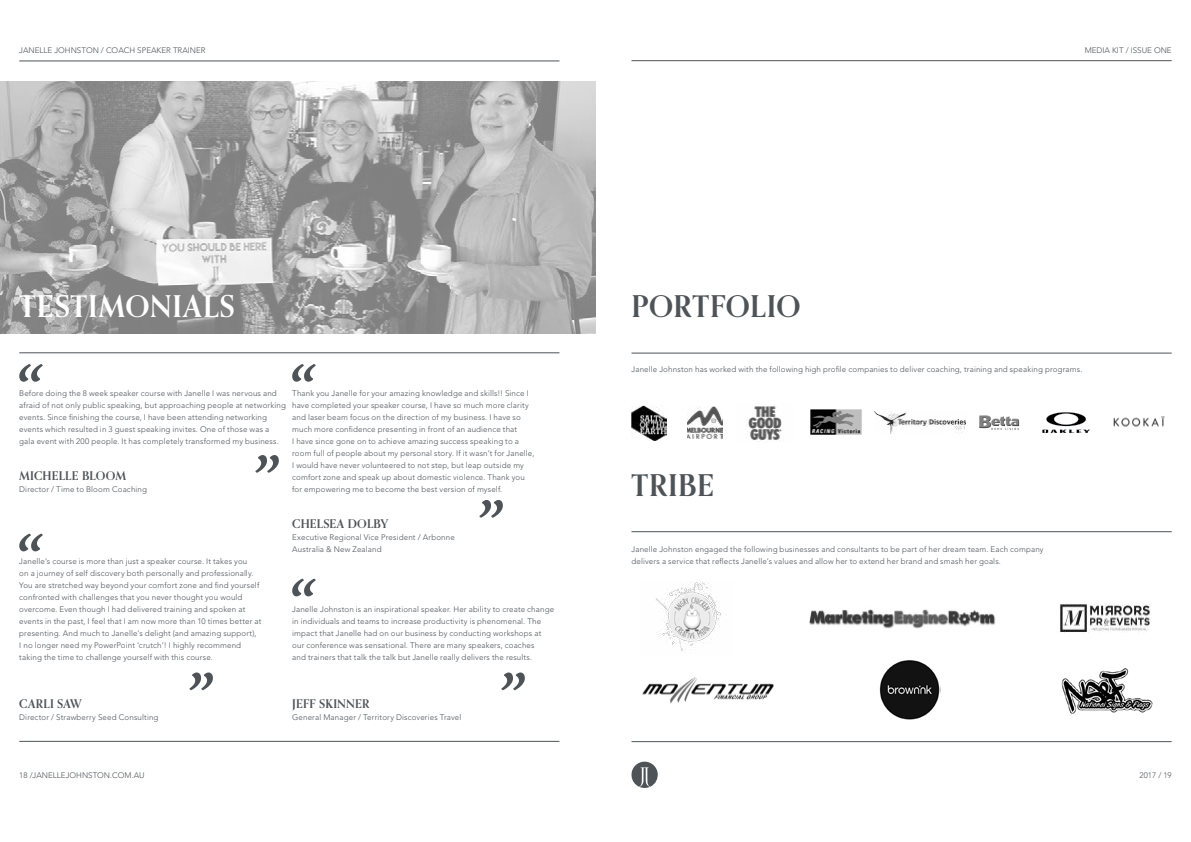
<style>
.page{position:relative;width:1191px;height:842px;background:#fff}
.page>*{position:absolute;margin:0;border:0;box-sizing:border-box;transform-origin:0 0}
.t1{font:700 30px "Orpheus Pro";letter-spacing:.015em;color:#4e5357}
.t2{font:700 30px "Orpheus Pro";letter-spacing:.025em;color:#fff}
.t3{font:700 12px "Orpheus Pro";letter-spacing:.015em;color:#4e5357}
.t4{font:300 8px/12px "Avenir LT Std";letter-spacing:.015em;color:#4e5357}
</style>
<div class="page">
<hr style="left:19px;top:61px;width:540px;height:1px;background:#4e5357">
<hr style="left:631px;top:60px;width:540px;height:1px;background:#4e5357">
<hr style="left:19px;top:741px;width:540px;height:1px;background:#4e5357">
<hr style="left:631px;top:741px;width:540px;height:1px;background:#4e5357">
<svg style="left:631px;top:761px;width:27px;height:27px"></svg>
<img style="left:0;top:82px;width:595px;height:251px">
<hr style="left:19px;top:353px;width:540px;height:1px;background:#4e5357">
<svg style="left:255px;top:455px;width:24px;height:18px"></svg>
<svg style="left:189px;top:672px;width:24px;height:18px"></svg>
<svg style="left:479px;top:500px;width:24px;height:18px"></svg>
<svg style="left:19px;top:364px;width:24px;height:18px"></svg>
<svg style="left:19px;top:533px;width:24px;height:18px"></svg>
<svg style="left:292px;top:364px;width:23px;height:18px"></svg>
<svg style="left:501px;top:672px;width:24px;height:18px"></svg>
<svg style="left:292px;top:578px;width:23px;height:18px"></svg>
<hr style="left:631px;top:353px;width:540px;height:1px;background:#4e5357">
<hr style="left:631px;top:531px;width:540px;height:1px;background:#4e5357">
<img style="left:631px;top:405px;width:36px;height:35px">
<img style="left:687px;top:407px;width:35px;height:32px">
<img style="left:748px;top:404px;width:34px;height:38px">
<img style="left:810px;top:409px;width:52px;height:26px">
<img style="left:874px;top:412px;width:91px;height:22px">
<img style="left:979px;top:415px;width:41px;height:15px">
<img style="left:1113px;top:416px;width:52px;height:11px">
<img style="left:1042px;top:412px;width:48px;height:21px">
<img style="left:1060px;top:604px;width:90px;height:28px">
<img style="left:656px;top:581px;width:65px;height:72px">
<img style="left:809px;top:609px;width:187px;height:20px">
<img style="left:879px;top:660px;width:61px;height:60px">
<img style="left:642px;top:677px;width:132px;height:27px">
<img style="left:1061px;top:668px;width:92px;height:46px">
<p class="t4" style="left:19px;top:45px;width:188px">JANELLE JOHNSTON / COACH SPEAKER TRAINER</p>
<p class="t4" style="left:1084px;top:45px;width:89px">MEDIA KIT / ISSUE ONE</p>
<h1 class="t2" style="left:19px;top:287px;width:217px">TESTIMONIALS</h1>
<p class="t4" style="left:19px;top:387px;width:268px">Before doing the 8 week speaker course with Janelle I was nervous and afraid of not only public speaking, but approaching people at networking events. Since finishing the course, I have been attending networking events which resulted in 3 guest speaking invites. One of those was a gala event with 200 people. It has completely transformed my business.</p>
<p class="t4" style="left:292px;top:387px;width:244px">Thank you Janelle for your amazing knowledge and skills!! Since I have completed your speaker course, I have so much more clarity and laser beam focus on the direction of my business. I have so much more confidence presenting in front of an audience that<br>I have since gone on to achieve amazing success speaking to a room full of people about my personal story. If it wasn’t for Janelle, I would have never volunteered to not step, but leap outside my comfort zone and speak up about domestic violence. Thank you for empowering me to become the best version of myself.</p>
<h2 class="t3" style="left:19px;top:468px;width:108px">MICHELLE BLOOM</h2>
<p class="t4" style="left:19px;top:483px;width:129px">Director / Time to Bloom Coaching</p>
<p class="t4" style="left:19px;top:555px;width:244px">Janelle’s course is more than just a speaker course. It takes you<br>on a journey of self discovery both personally and professionally.<br>You are stretched way beyond your comfort zone and find yourself confronted with challenges that you never thought you would overcome. Even though I had delivered training and spoken at events in the past, I feel that I am now more than 10 times better at presenting. And much to Janelle’s delight (and amazing support),<br>I no longer need my PowerPoint ‘crutch’! I highly recommend taking the time to challenge yourself with this course.</p>
<h2 class="t3" style="left:19px;top:696px;width:64px">CARLI SAW</h2>
<p class="t4" style="left:19px;top:711px;width:141px">Director / Strawberry Seed Consulting</p>
<p class="t4" style="left:19px;top:769px;width:127px">18 /JANELLEJOHNSTON.COM.AU</p>
<h2 class="t3" style="left:292px;top:516px;width:98px">CHELSEA DOLBY</h2>
<p class="t4" style="left:292px;top:531px;width:164px">Executive Regional Vice President / Arbonne<br>Australia &amp; New Zealand</p>
<p class="t4" style="left:292px;top:603px;width:263px">Janelle Johnston is an inspirational speaker. Her ability to create change in individuals and teams to increase productivity is phenomenal. The impact that Janelle had on our business by conducting workshops at our conference was sensational. There are many speakers, coaches<br>and trainers that talk the talk but Janelle really delivers the results.</p>
<h2 class="t3" style="left:292px;top:696px;width:79px">JEFF SKINNER</h2>
<p class="t4" style="left:292px;top:711px;width:171px">General Manager / Territory Discoveries Travel</p>
<h1 class="t1" style="left:631px;top:287px;width:171px">PORTFOLIO</h1>
<p class="t4" style="left:631px;top:363px;width:452px">Janelle Johnston has worked with the following high profile companies to deliver coaching, training and speaking programs.</p>
<h1 class="t1" style="left:631px;top:466px;width:84px">TRIBE</h1>
<p class="t4" style="left:631px;top:543px;width:413px">Janelle Johnston engaged the following businesses and consultants to be part of her dream team. Each company delivers a service that reflects Janelle’s values and allow her to extend her brand and smash her goals.</p>
<p class="t4" style="left:1139px;top:769px;width:34px">2017 / 19</p>
</div>
